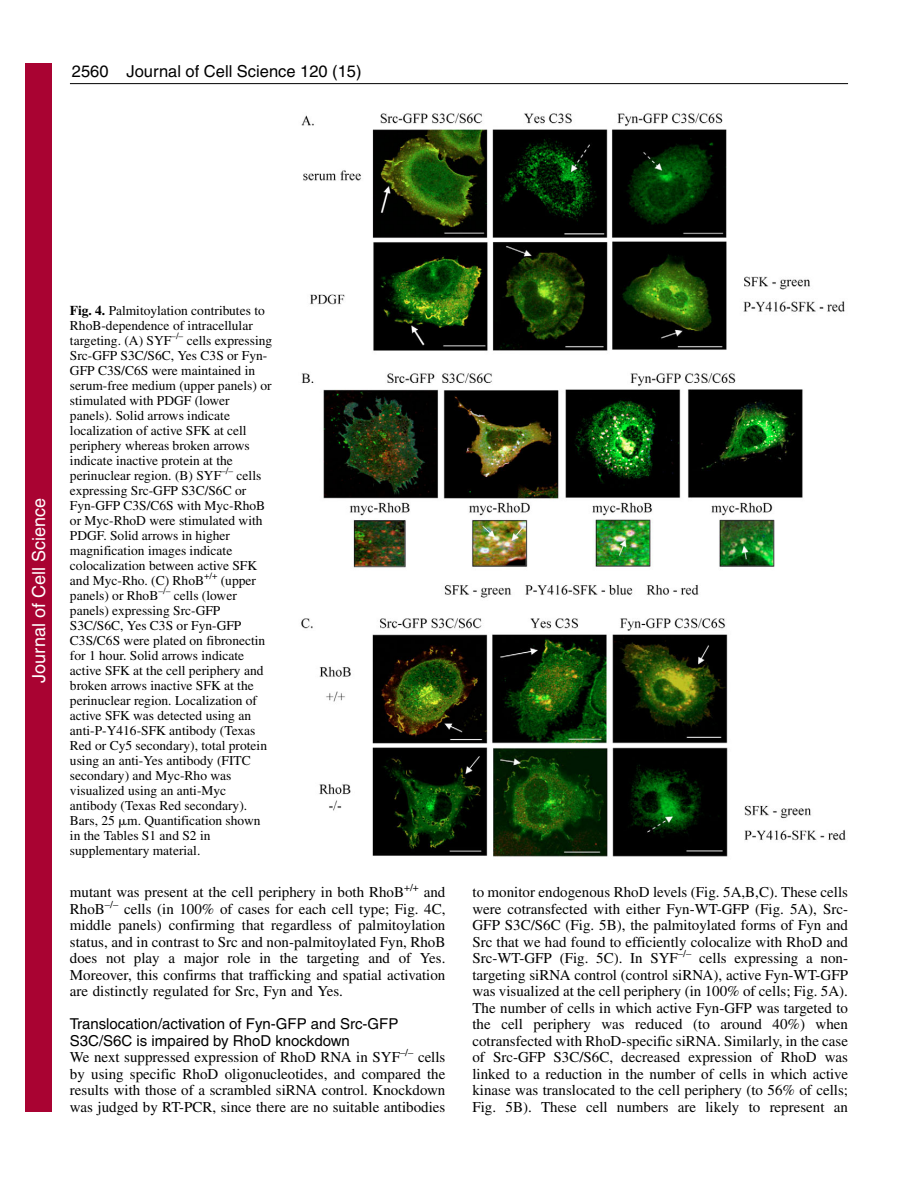
<style>
.page{position:relative;width:918px;height:1188px;background:#fff}
.page>*{position:absolute;margin:0;border:0;box-sizing:border-box;transform-origin:0 0}
.t1{font:18px "Helvetica";color:#fff}
.t2{font:16.5px "Helvetica";color:#000}
.t3{font:15px/16.5px "Times";color:#000;text-align:justify}
.t4{font:15px/16.5px "Helvetica";color:#000}
.t5{font:13.5px/15px "Times";color:#000}
.s1{font-weight:700}
.s2{font-family:"Mathematical Pi One"}
</style>
<div class="page">
<hr style="left:70px;top:83px;width:778px;height:1px;background:#000">
<img style="left:301px;top:113px;width:545px;height:744px">
<div style="left:26px;top:64px;width:26px;height:1048px;background:#a90332"></div>
<p class="t2" style="left:72px;top:65px;width:38px">2560</p>
<p class="t2" style="left:127px;top:65px;width:237px">Journal of Cell Science 120 (15)</p>
<p class="t1" style="left:28px;top:683px;width:186px;rotate:-90deg">Journal of Cell Science</p>
<p class="t5" style="left:70px;top:304px;width:204px"><span class="s1">Fig. 4.</span> Palmitoylation contributes to<br>RhoB-dependence of intracellular targeting. (A) SYF<sup>–/–</sup> cells expressing<br>Src-GFP S3C/S6C, Yes C3S or Fyn-<br>GFP C3S/C6S were maintained in serum-free medium (upper panels) or stimulated with PDGF (lower panels). Solid arrows indicate localization of active SFK at cell periphery whereas broken arrows indicate inactive protein at the perinuclear region. (B) SYF<sup>–/–</sup> cells expressing Src-GFP S3C/S6C or<br>Fyn-GFP C3S/C6S with Myc-RhoB or Myc-RhoD were stimulated with<br>PDGF. Solid arrows in higher magnification images indicate colocalization between active SFK and Myc-Rho. (C) RhoB<sup>+/+</sup> (upper panels) or RhoB<sup>–/–</sup> cells (lower panels) expressing Src-GFP<br>S3C/S6C, Yes C3S or Fyn-GFP<br>C3S/C6S were plated on fibronectin for 1 hour. Solid arrows indicate active SFK at the cell periphery and broken arrows inactive SFK at the perinuclear region. Localization of active SFK was detected using an anti-P-Y416-SFK antibody (Texas<br>Red or Cy5 secondary), total protein using an anti-Yes antibody (FITC secondary) and Myc-Rho was visualized using an anti-Myc antibody (Texas Red secondary).<br>Bars, 25 <span class="s2">-</span>m. Quantification shown in the Tables S1 and S2 in supplementary material.</p>
<p class="t3" style="left:70px;top:885px;width:377px">mutant was present at the cell periphery in both RhoB<sup>+/+</sup> and RhoB<sup>–/–</sup> cells (in 100% of cases for each cell type; Fig. 4C, middle panels) confirming that regardless of palmitoylation status, and in contrast to Src and non-palmitoylated Fyn, RhoB does not play a major role in the targeting and of Yes.<br>Moreover, this confirms that trafficking and spatial activation are distinctly regulated for Src, Fyn and Yes.</p>
<p class="t4" style="left:70px;top:1017px;width:330px">Translocation/activation of Fyn-GFP and Src-GFP<br>S3C/S6C is impaired by RhoD knockdown</p>
<p class="t3" style="left:70px;top:1050px;width:377px">We next suppressed expression of RhoD RNA in SYF<sup>–/–</sup> cells by using specific RhoD oligonucleotides, and compared the results with those of a scrambled siRNA control. Knockdown was judged by RT-PCR, since there are no suitable antibodies</p>
<p class="t3" style="left:472px;top:885px;width:377px">to monitor endogenous RhoD levels (Fig. 5A,B,C). These cells were cotransfected with either Fyn-WT-GFP (Fig. 5A), Src-GFP S3C/S6C (Fig. 5B), the palmitoylated forms of Fyn and Src that we had found to efficiently colocalize with RhoD and Src-WT-GFP (Fig. 5C). In SYF<sup>–/–</sup> cells expressing a non&shy;targeting siRNA control (control siRNA), active Fyn-WT-GFP was visualized at the cell periphery (in 100% of cells; Fig. 5A).<br>The number of cells in which active Fyn-GFP was targeted to the cell periphery was reduced (to around 40%) when cotransfected with RhoD-specific siRNA. Similarly, in the case of Src-GFP S3C/S6C, decreased expression of RhoD was linked to a reduction in the number of cells in which active kinase was translocated to the cell periphery (to 56% of cells; Fig. 5B). These cell numbers are likely to represent an</p>
</div>
